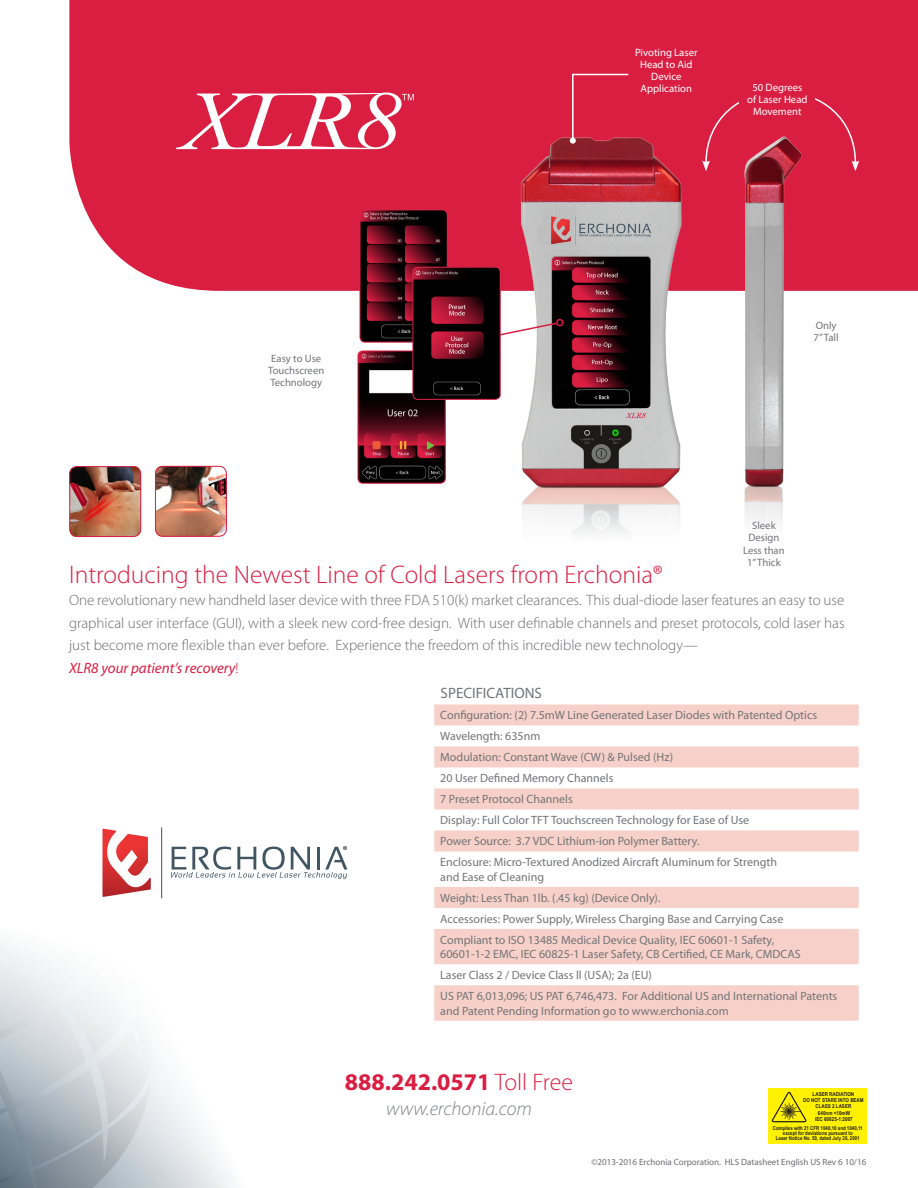
<style>
.page{position:relative;width:918px;height:1188px;background:#fff}
.page>*{position:absolute;margin:0;border:0;box-sizing:border-box;transform-origin:0 0}
.Body_Text{font:300 25.5px "Myriad Pro";color:#da1e42}
.t1{font:700 24px "Myriad Pro";color:#da1e42}
.t2{font:italic 300 19.5px "Myriad Pro";color:#808285}
.Body_Text-2{font:300 15px/22.5px "Myriad Pro";color:#6c6d70;text-align:justify}
.Body_Text-3{font:italic 15px "Myriad Pro";color:#da1e42}
.Body_Text-4{font:15px "Myriad Pro";color:#737477}
.Body_Text-5{font:12px/14.4px "Myriad Pro";color:#737477}
.Body_Text-6{font:10.65px "Myriad Pro";color:#fff}
.Body_Text-7{font:10.65px "Myriad Pro";color:#737477}
.Body_Text-8{font:9px "Myriad Pro";color:#6c6d70}
.t3{font:700 5.55px/6.1px "Arial";color:#231f20;text-align:center;scale:.84 1}
.t4{font:700 5.4px/5.2px "Arial Narrow";color:#231f20;text-align:center}
.t5{font:700 5.4px/6px "Arial";color:#231f20;text-align:center;scale:.84 1}
.s1{font-weight:300;font-style:normal}
.s2{font-weight:300}
</style>
<div class="page">
<img style="left:0;top:943px;width:232px;height:245px">
<svg style="left:102px;top:829px;width:49px;height:68px"></svg>
<hr style="left:161px;top:827px;width:1px;height:71px;background:#425563">
<svg style="left:171px;top:847px;width:176px;height:32px"></svg>
<div style="left:768px;top:1089px;width:98px;height:55px;background:#fff101"></div>
<svg style="left:772px;top:1092px;width:34px;height:30px"></svg>
<div style="left:69px;top:0;width:849px;height:291px;background:#da1e42"></div>
<img style="left:468px;top:78px;width:359px;height:455px">
<svg style="left:501px;top:317px;width:64px;height:38px"></svg>
<img style="left:358px;top:351px;width:86px;height:131px">
<div style="left:358px;top:351px;width:88px;height:133px;border:1px solid #da1e42;border-radius:5px"></div>
<img style="left:360px;top:210px;width:87px;height:132px">
<div style="left:360px;top:210px;width:88px;height:132px;border:1px solid #da1e42;border-radius:5px"></div>
<svg style="left:176px;top:93px;width:238px;height:56px"></svg>
<img style="left:155px;top:466px;width:72px;height:71px">
<div style="left:155px;top:466px;width:72px;height:71px;border:1px solid #da1e42;border-radius:7px"></div>
<img style="left:69px;top:466px;width:72px;height:71px">
<div style="left:69px;top:466px;width:72px;height:71px;border:1px solid #da1e42;border-radius:7px"></div>
<svg style="left:570px;top:73px;width:60px;height:71px;background:#d6294a"></svg>
<svg style="left:702px;top:90px;width:157px;height:81px;background:#d12747"></svg>
<div style="left:739px;top:83px;width:76px;height:48px;background:#da1e42"></div>
<img style="left:413px;top:267px;width:87px;height:132px">
<div style="left:413px;top:267px;width:88px;height:133px;border:1px solid #da1e42;border-radius:5px"></div>
<svg style="left:434px;top:704px;width:425px;height:317px;fill:#f7d1c9"></svg>
<p class="Body_Text-7" style="left:271px;top:352px;width:52px">Easy to Use</p>
<p class="Body_Text-7" style="left:268px;top:364px;width:58px">Touchscreen</p>
<p class="Body_Text-7" style="left:270px;top:376px;width:53px">Technology</p>
<p class="Body_Text-6" style="left:635px;top:46px;width:64px">Pivoting Laser</p>
<p class="Body_Text-6" style="left:640px;top:58px;width:54px">Head to Aid</p>
<p class="Body_Text-6" style="left:651px;top:70px;width:32px">Device</p>
<p class="Body_Text-6" style="left:641px;top:82px;width:53px">Application</p>
<p class="Body_Text-6" style="left:752px;top:81px;width:52px">50 Degrees</p>
<p class="Body_Text-6" style="left:747px;top:93px;width:62px">of Laser Head</p>
<p class="Body_Text-6" style="left:753px;top:105px;width:50px">Movement</p>
<p class="Body_Text-7" style="left:816px;top:319px;width:22px">Only</p>
<p class="Body_Text-7" style="left:814px;top:331px;width:27px">7” Tall</p>
<p class="Body_Text-7" style="left:752px;top:519px;width:25px">Sleek</p>
<p class="Body_Text-7" style="left:748px;top:531px;width:33px">Design</p>
<p class="Body_Text-7" style="left:743px;top:543px;width:43px">Less than</p>
<p class="Body_Text-7" style="left:747px;top:555px;width:35px">1” Thick</p>
<p class="Body_Text" style="left:69px;top:559px;width:596px">Introducing the Newest Line of Cold Lasers from Erchonia®</p>
<p class="Body_Text-2" style="left:69px;top:589px;width:777px">One revolutionary new handheld laser device with three FDA 510(k) market clearances. This dual-diode laser features an easy to use graphical user interface (GUI), with a sleek new cord-free design. With user definable channels and preset protocols, cold laser has just become more flexible than ever before. Experience the freedom of this incredible new technology—</p>
<p class="Body_Text-3" style="left:69px;top:659px;width:171px">XLR8 your patient’s recovery<span class="s1">!</span></p>
<p class="Body_Text-4" style="left:441px;top:684px;width:103px">SPECIFICATIONS</p>
<p class="Body_Text-5" style="left:440px;top:708px;width:378px">Configuration: (2) 7.5mW Line Generated Laser Diodes with Patented Optics</p>
<p class="Body_Text-5" style="left:440px;top:729px;width:102px">Wavelength: 635nm</p>
<p class="Body_Text-5" style="left:440px;top:750px;width:234px">Modulation: Constant Wave (CW) &amp; Pulsed (Hz)</p>
<p class="Body_Text-5" style="left:440px;top:771px;width:175px">20 User Defined Memory Channels</p>
<p class="Body_Text-5" style="left:440px;top:792px;width:134px">7 Preset Protocol Channels</p>
<p class="Body_Text-5" style="left:440px;top:813px;width:310px">Display: Full Color TFT Touchscreen Technology for Ease of Use</p>
<p class="Body_Text-5" style="left:440px;top:834px;width:261px">Power Source: 3.7 VDC Lithium-ion Polymer Battery.</p>
<p class="Body_Text-5" style="left:440px;top:855px;width:338px">Enclosure: Micro-Textured Anodized Aircraft Aluminum for Strength</p>
<p class="Body_Text-5" style="left:440px;top:869px;width:105px">and Ease of Cleaning</p>
<p class="Body_Text-5" style="left:440px;top:890px;width:222px">Weight: Less Than 1lb. (.45 kg) (Device Only).</p>
<p class="Body_Text-5" style="left:440px;top:911px;width:345px">Accessories: Power Supply, Wireless Charging Base and Carrying Case</p>
<p class="Body_Text-5" style="left:440px;top:932px;width:336px">Compliant to ISO 13485 Medical Device Quality, IEC 60601-1 Safety,</p>
<p class="Body_Text-5" style="left:440px;top:947px;width:362px">60601-1-2 EMC, IEC 60825-1 Laser Safety, CB Certified, CE Mark, CMDCAS</p>
<p class="Body_Text-5" style="left:440px;top:968px;width:213px">Laser Class 2 / Device Class ll (USA); 2a (EU)</p>
<p class="Body_Text-5" style="left:440px;top:989px;width:399px">US PAT 6,013,096; US PAT 6,746,473. For Additional US and International Patents and Patent Pending Information go to www.erchonia.com</p>
<p class="t1" style="left:345px;top:1066px;width:230px">888.242.0571 <span class="s2">Toll Free</span></p>
<p class="t2" style="left:386px;top:1097px;width:147px">www.erchonia.com</p>
<p class="t5" style="left:803px;top:1091px;width:74px">LASER RADIATION<br>DO NOT STARE INTO BEAM<br>CLASS 2 LASER</p>
<p class="t4" style="left:773px;top:1125px;width:91px">Complies with 21 CFR 1040,10 and 1040,11 except for deviations pursuant to<br>Laser Notice No. 50, dated July 26, 2001</p>
<p class="t3" style="left:815px;top:1111px;width:46px">640nm &lt;10mW<br>IEC 60825-1:2007</p>
<p class="Body_Text-8" style="left:591px;top:1157px;width:276px">©2013-2016 Erchonia Corporation. HLS Datasheet English US Rev 6 10/16</p>
</div>
